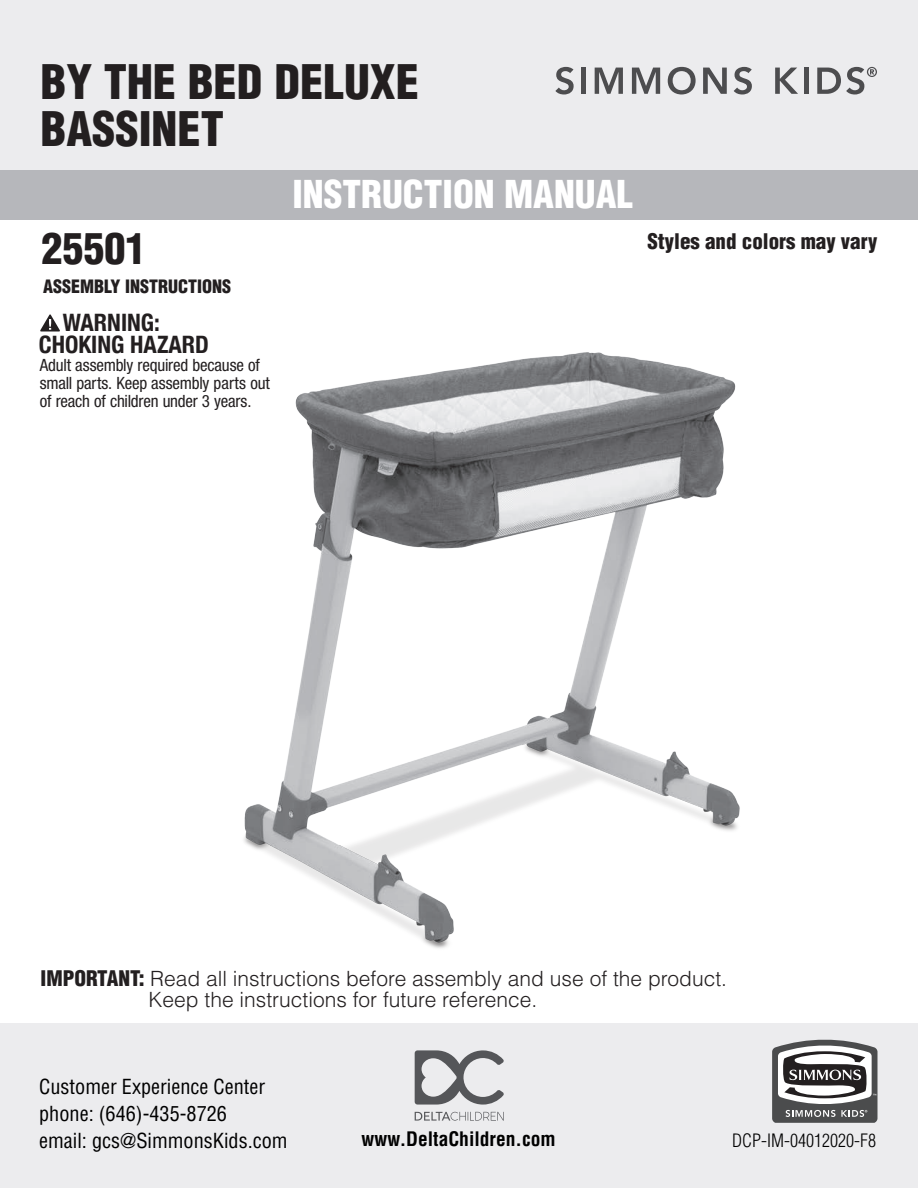
<style>
.page{position:relative;width:918px;height:1188px;background:#fff}
.page>*{position:absolute;margin:0;border:0;box-sizing:border-box;transform-origin:0 0}
.t1{font:900 condensed 46.5px/46.5px "Helvetica";color:#231f20}
.t2{font:900 condensed 42px "Helvetica";color:#231f20}
.t3{font:900 condensed 37.5px "Helvetica";color:#fff}
.t4{font:700 condensed 24px "Helvetica Neue";color:#231f20}
.t5{font:300 21px "Helvetica";color:#231f20}
.t6{font:900 condensed 21px "Helvetica";color:#231f20}
.t7{font:condensed 20.25px "Helvetica";color:#000}
.t8{font:700 condensed 19.5px "Helvetica";color:#000}
.t9{font:900 condensed 18px "Helvetica";color:#231f20}
.t10{font:300 condensed 18px "Helvetica";color:#000}
.t11{font:condensed 16.95px/18px "Helvetica Neue";letter-spacing:-.01em;color:#231f20}
.s1{font-weight:900;font-stretch:condensed}
</style>
<div class="page">
<div style="left:0;top:0;width:918px;height:197px;background:#ececee"></div>
<svg style="left:555px;top:67px;width:19px;height:28px"></svg>
<div style="left:581px;top:68px;width:5px;height:26px;background:#4d4d4f"></div>
<svg style="left:595px;top:68px;width:28px;height:26px"></svg>
<svg style="left:632px;top:68px;width:28px;height:26px"></svg>
<svg style="left:668px;top:67px;width:28px;height:27px"></svg>
<svg style="left:703px;top:68px;width:24px;height:26px"></svg>
<svg style="left:734px;top:67px;width:18px;height:28px"></svg>
<svg style="left:775px;top:68px;width:23px;height:26px"></svg>
<div style="left:804px;top:68px;width:5px;height:26px;background:#4d4d4f"></div>
<svg style="left:817px;top:67px;width:60px;height:28px"></svg>
<div style="left:0;top:1023px;width:918px;height:165px;background:#ececee"></div>
<img style="left:244px;top:352px;width:496px;height:596px">
<div style="left:0;top:170px;width:917px;height:49px;background:#b6b7bb"></div>
<svg style="left:40px;top:314px;width:20px;height:18px"></svg>
<svg style="left:772px;top:1039px;width:105px;height:84px;background:#888788"></svg>
<svg style="left:415px;top:1112px;width:89px;height:9px"></svg>
<svg style="left:415px;top:1050px;width:89px;height:55px"></svg>
<p class="t1" style="left:40px;top:58px;width:380px">BY THE BED DELUXE<br>BASSINET</p>
<p class="t2" style="left:42px;top:222px;width:107px">25501</p>
<p class="t9" style="left:43px;top:275px;width:189px">ASSEMBLY INSTRUCTIONS</p>
<p class="t4" style="left:63px;top:303px;width:99px">WARNING:</p>
<p class="t11" style="left:40px;top:356px;width:232px">Adult assembly required because of small parts. Keep assembly parts out of reach of children under 3 years.</p>
<p class="t4" style="left:39px;top:325px;width:172px">CHOKING HAZARD</p>
<p class="t3" style="left:292px;top:170px;width:342px">INSTRUCTION MANUAL</p>
<p class="t6" style="left:647px;top:228px;width:232px">Styles and colors may vary</p>
<p class="t5" style="left:40px;top:966px;width:688px"><span class="s1">IMPORTANT:</span> Read all instructions before assembly and use of the product.</p>
<p class="t5" style="left:149px;top:987px;width:390px">Keep the instructions for future reference.</p>
<p class="t7" style="left:39px;top:1074px;width:228px">Customer Experience Center</p>
<p class="t7" style="left:39px;top:1101px;width:189px">phone: (646)-435-8726</p>
<p class="t7" style="left:39px;top:1128px;width:250px">email: gcs@SimmonsKids.com</p>
<p class="t10" style="left:732px;top:1130px;width:145px">DCP-IM-04012020-F8</p>
<p class="t8" style="left:361px;top:1127px;width:196px">www.DeltaChildren.com</p>
</div>
